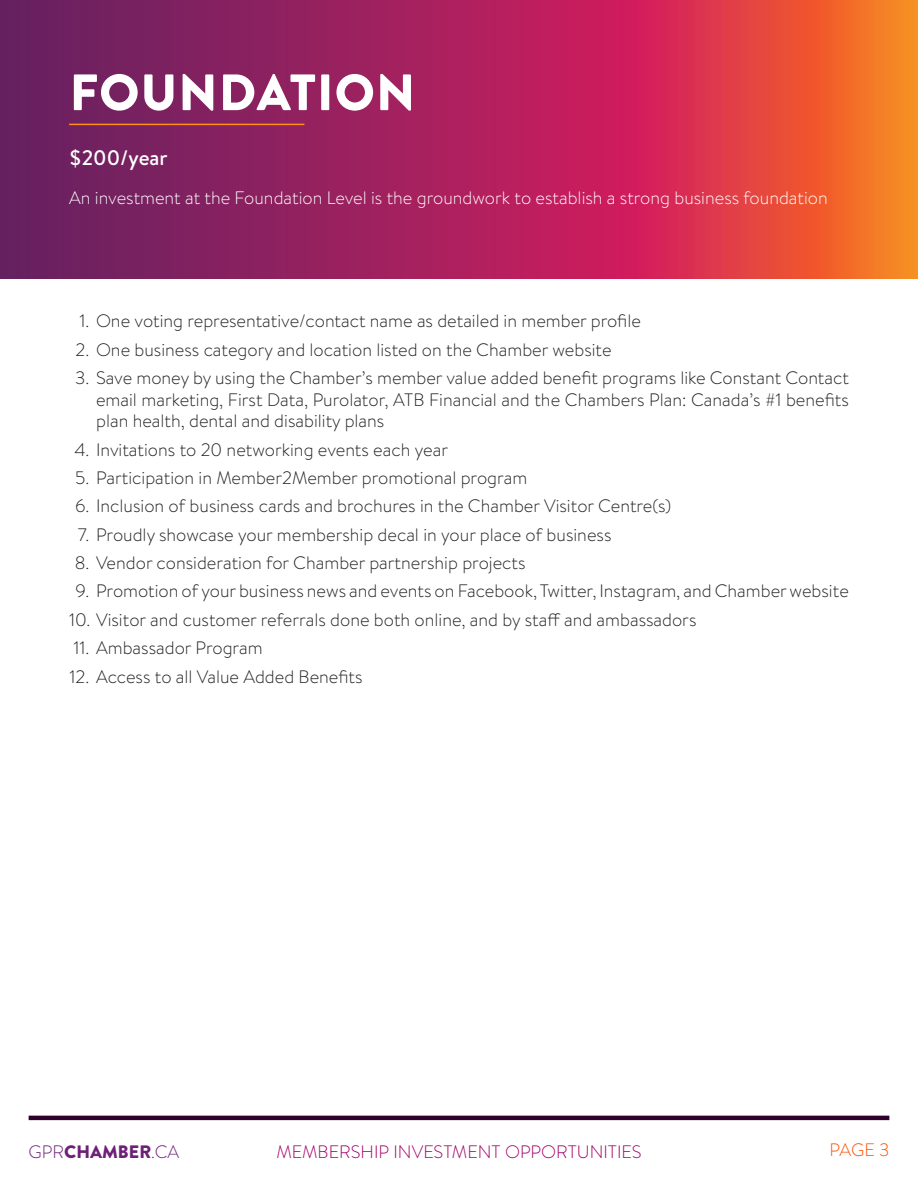
<style>
.page{position:relative;width:918px;height:1188px;background:#fff}
.page>*{position:absolute;margin:0;border:0;box-sizing:border-box;transform-origin:0 0}
.t1{font:900 51px "Brandon Grotesque";letter-spacing:.02em;color:#fff}
.t2{font:500 21px "Brandon Text";color:#fff}
.t3{font:300 18px/21.6px "Brandon Text";color:#231f20;text-align:justify}
.t4{font:300 18px "Brandon Text";color:#fff}
.t5{font:300 18px "Brandon Text";color:#a20067}
.t6{font:900 18px "Brandon Text";color:#6d2077}
.t7{font:300 18px "Brandon Text";color:#fe5000}
.s1{font-weight:300}
</style>
<div class="page">
<svg style="left:0;top:0;width:918px;height:279px;background:#af2e54"></svg>
<hr style="left:29px;top:1116px;width:860px;height:4px;background:#2f002c">
<hr style="left:69px;top:124px;width:235px;height:1px;background:#ff9015">
<p class="t1" style="left:69px;top:56px;width:347px">FOUNDATION</p>
<p class="t2" style="left:69px;top:143px;width:100px">$200/year</p>
<p class="t4" style="left:69px;top:186px;width:760px">An investment at the Foundation Level is the groundwork to establish a strong business foundation</p>
<p class="t3" style="left:79px;top:310px;width:563px">1. One voting representative/contact name as detailed in member profile</p>
<p class="t3" style="left:76px;top:338px;width:538px">2. One business category and location listed on the Chamber website</p>
<p class="t3" style="left:96px;top:367px;width:754px;text-indent:-21px">3. Save money by using the Chamber’s member value added benefit programs like Constant Contact email marketing, First Data, Purolator, ATB Financial and the Chambers Plan: Canada’s #1 benefits plan health, dental and disability plans</p>
<p class="t3" style="left:74px;top:438px;width:375px">4. Invitations to 20 networking events each year</p>
<p class="t3" style="left:75px;top:466px;width:454px">5. Participation in Member2Member promotional program</p>
<p class="t3" style="left:75px;top:495px;width:598px">6. Inclusion of business cards and brochures in the Chamber Visitor Centre(s)</p>
<p class="t3" style="left:78px;top:523px;width:535px">7. Proudly showcase your membership decal in your place of business</p>
<p class="t3" style="left:75px;top:551px;width:452px">8. Vendor consideration for Chamber partnership projects</p>
<p class="t3" style="left:76px;top:580px;width:775px">9. Promotion of your business news and events on Facebook, Twitter, Instagram, and Chamber website</p>
<p class="t3" style="left:69px;top:608px;width:629px">10. Visitor and customer referrals done both online, and by staff and ambassadors</p>
<p class="t3" style="left:73px;top:637px;width:191px">11. Ambassador Program</p>
<p class="t3" style="left:70px;top:665px;width:295px">12. Access to all Value Added Benefits</p>
<p class="t6" style="left:29px;top:1139px;width:152px"><span class="s1">GPR</span>CHAMBER<span class="s1">.CA</span></p>
<p class="t5" style="left:276px;top:1140px;width:367px">MEMBERSHIP INVESTMENT OPPORTUNITIES</p>
<p class="t7" style="left:830px;top:1138px;width:61px">PAGE 3</p>
</div>
